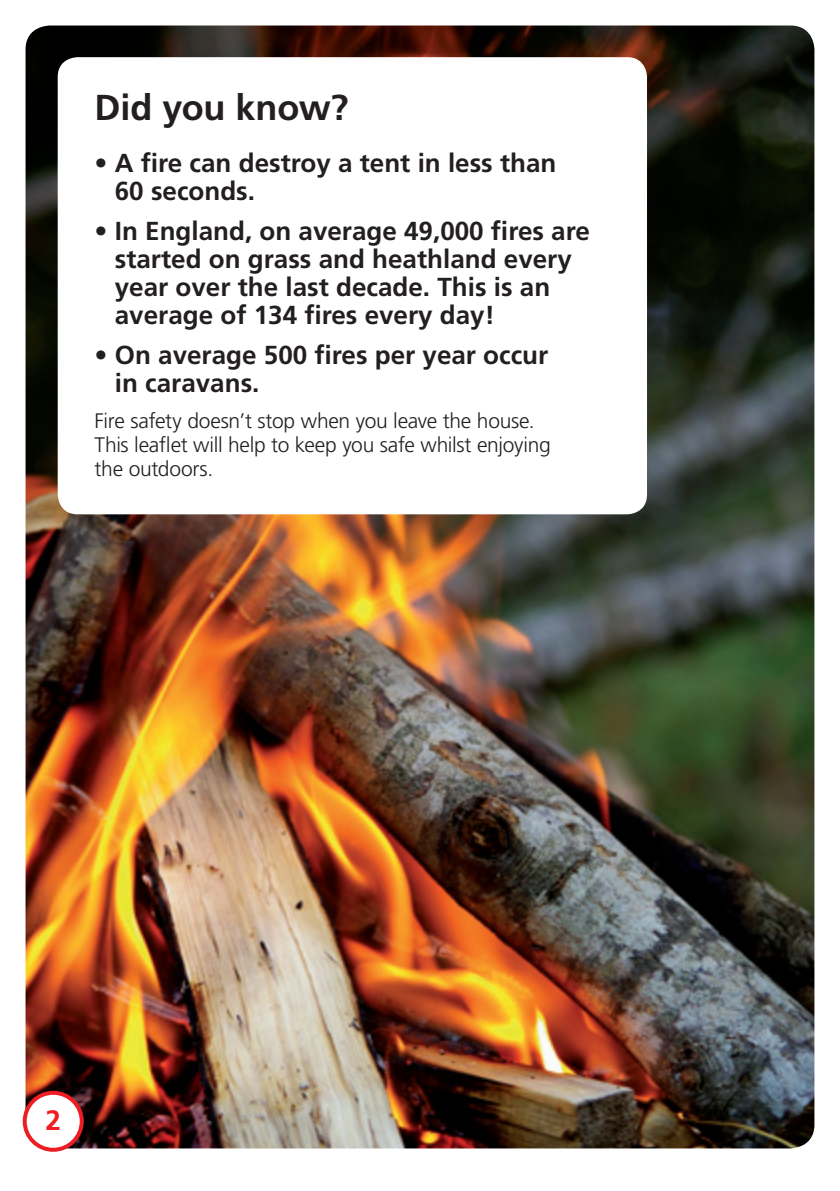
<style>
.page{position:relative;width:840px;height:1191px;background:#fff}
.page>*{position:absolute;margin:0;border:0;box-sizing:border-box;transform-origin:0 0}
.t1{font:700 36px "Frutiger";letter-spacing:-.005em;color:#231f20}
.t2{font:700 28px "Frutiger";color:#ee1d23}
.t3{font:700 26px/28px "Frutiger";color:#231f20}
.t4{font:300 21px/24px "Frutiger";letter-spacing:-.015em;color:#231f20}
</style>
<div class="page">
<img style="left:26px;top:26px;width:788px;height:1122px">
<div style="left:58px;top:57px;width:588px;height:457px;background:#fff;border-radius:20px"></div>
<div style="left:25px;top:1092px;width:57px;height:57px;background:#fff;border-radius:50%"></div>
<div style="left:23px;top:1090px;width:61px;height:61px;border:4px solid #ee1d23;border-radius:50%"></div>
<h1 class="t1" style="left:94px;top:86px;width:255px">Did you know?</h1>
<p class="t3" style="left:115px;top:148px;width:443px;text-indent:-20px">• A fire can destroy a tent in less than<br>60 seconds.</p>
<p class="t3" style="left:115px;top:216px;width:476px;text-indent:-20px">• In England, on average 49,000 fires are started on grass and heathland every year over the last decade. This is an average of 134 fires every day!</p>
<p class="t3" style="left:115px;top:340px;width:435px;text-indent:-20px">• On average 500 fires per year occur in caravans.</p>
<p class="t4" style="left:94px;top:408px;width:457px">Fire safety doesn’t stop when you leave the house.<br>This leaflet will help to keep you safe whilst enjoying the outdoors.</p>
<p class="t2" style="left:45px;top:1103px;width:17px">2</p>
</div>
